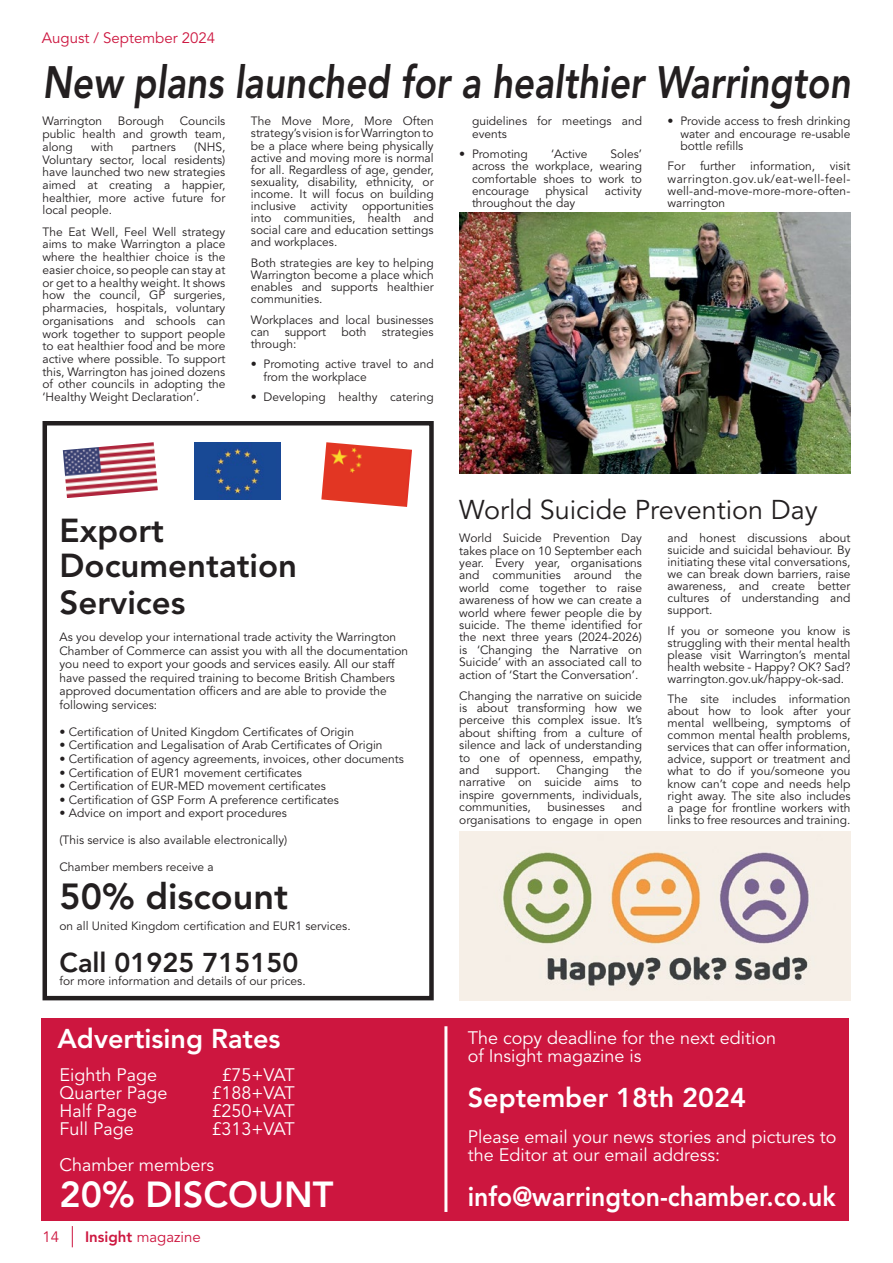
<style>
.page{position:relative;width:893px;height:1263px;background:#fff}
.page>*{position:absolute;margin:0;border:0;box-sizing:border-box;transform-origin:0 0}
.t1{font:italic 800 45px "Avenir LT Std";color:#231f20;scale:.82 1}
.t2{font:800 36px "Avenir LT Std";color:#fff}
.t3{font:800 36px "Avenir LT Std";color:#231f20}
.t4{font:800 33px/34.5px "Avenir LT Std";color:#231f20}
.t5{font:800 27px "Avenir LT Std";color:#fff}
.t6{font:800 27px "Avenir LT Std";color:#fff;scale:.92 1}
.t7{font:27px "Avenir LT Std";color:#231f20}
.t8{font:800 27px "Avenir LT Std";color:#231f20}
.t9{font:18px/18px "Avenir LT Std";color:#fff}
.t10{font:15px "Avenir LT Std";color:#cd163f}
.t11{font:12px/12.1px "Avenir LT Std";color:#231f20;text-align:justify}
.s1{font-weight:800}
</style>
<div class="page">
<svg style="left:72px;top:1226px;width:1px;height:21px"></svg>
<div style="left:43px;top:421px;width:391px;height:579px;border:4px solid #231f20"></div>
<div style="left:41px;top:1018px;width:808px;height:202px;background:#cd163f"></div>
<hr style="left:444px;top:1026px;width:3px;height:186px;background:#fff">
<img style="left:195px;top:442px;width:86px;height:58px">
<img style="left:321px;top:442px;width:91px;height:65px">
<img style="left:63px;top:442px;width:95px;height:56px">
<img style="left:459px;top:213px;width:391px;height:260px">
<img style="left:459px;top:831px;width:391px;height:169px">
<p class="t10" style="left:42px;top:29px;width:175px">August / September 2024</p>
<h1 class="t1" style="left:43px;top:55px;width:987px">New plans launched for a healthier Warrington</h1>
<p class="t11" style="left:43px;top:115px;width:61px">Warrington</p>
<p class="t11" style="left:118px;top:115px;width:48px">Borough</p>
<p class="t11" style="left:43px;top:115px;width:184px;line-height:12.8px;text-indent:137px">Councils public health and growth team, along</p>
<p class="t11" style="left:91px;top:141px;width:24px">with</p>
<p class="t11" style="left:132px;top:141px;width:45px">partners</p>
<p class="t11" style="left:43px;top:141px;width:184px;line-height:12.8px;text-indent:152px">(NHS, Voluntary sector, local residents) have launched two new strategies aimed at creating a happier, healthier, more active future for local people.</p>
<p class="t11" style="left:43px;top:225px;width:184px;line-height:12.8px">The Eat Well, Feel Well strategy aims to make Warrington a place where the healthier choice is the easier choice, so people can stay at or get to a healthy weight. It shows how the council, GP surgeries, pharmacies, hospitals, voluntary organisations and schools can work together to support people to eat healthier food and be more active where possible. To support this, Warrington has joined dozens of other councils in adopting the ‘Healthy Weight Declaration’.</p>
<p class="t11" style="left:251px;top:115px;width:184px">The Move More, More Often strategy’s vision is for Warrington to be a place where being physically active and moving more is normal for all. Regardless of age, gender, sexuality, disability, ethnicity, or income. It will focus on building inclusive activity opportunities into communities, health and social care and education settings and workplaces.</p>
<p class="t11" style="left:251px;top:257px;width:184px">Both strategies are key to helping Warrington become a place which enables and supports healthier communities.</p>
<p class="t11" style="left:251px;top:314px;width:184px">Workplaces and local businesses can</p>
<p class="t11" style="left:285px;top:326px;width:43px">support</p>
<p class="t11" style="left:341px;top:326px;width:27px">both</p>
<p class="t11" style="left:382px;top:326px;width:53px">strategies</p>
<p class="t11" style="left:251px;top:338px;width:47px">through:</p>
<p class="t11" style="left:264px;top:359px;width:172px;text-indent:-13px">• Promoting active travel to and from the workplace</p>
<p class="t11" style="left:251px;top:391px;width:184px">• Developing healthy catering</p>
<p class="t11" style="left:472px;top:115px;width:172px">guidelines for meetings and events</p>
<p class="t11" style="left:459px;top:148px;width:70px">• Promoting</p>
<p class="t11" style="left:551px;top:148px;width:38px">‘Active</p>
<p class="t11" style="left:472px;top:148px;width:172px;text-indent:139px">Soles’ across the workplace, wearing comfortable shoes to work to encourage</p>
<p class="t11" style="left:546px;top:185px;width:44px">physical</p>
<p class="t11" style="left:605px;top:185px;width:39px">activity</p>
<p class="t11" style="left:472px;top:197px;width:105px">throughout the day</p>
<p class="t11" style="left:680px;top:115px;width:172px;text-indent:-13px">• Provide access to fresh drinking water and encourage re-usable bottle refills</p>
<p class="t11" style="left:668px;top:161px;width:184px">For further information, visit warrington.gov.uk/eat-well-feel&shy;well-and-move-more-more-often&shy;warrington</p>
<h3 class="t4" style="left:60px;top:514px;width:239px">Export<br>Documentation</h3>
<h3 class="t4" style="left:60px;top:586px;width:127px">Services</h3>
<p class="t11" style="left:60px;top:631px;width:350px;line-height:13.5px;text-align:left">As you develop your international trade activity the Warrington Chamber of Commerce can assist you with all the documentation you need to export your goods and services easily. All our staff have passed the required training to become British Chambers approved documentation officers and are able to provide the following services:</p>
<p class="t11" style="left:60px;top:726px;width:296px">• Certification of United Kingdom Certificates of Origin</p>
<p class="t11" style="left:60px;top:740px;width:325px">• Certification and Legalisation of Arab Certificates of Origin</p>
<p class="t11" style="left:60px;top:753px;width:346px">• Certification of agency agreements, invoices, other documents</p>
<p class="t11" style="left:60px;top:767px;width:244px">• Certification of EUR1 movement certificates</p>
<p class="t11" style="left:60px;top:780px;width:268px">• Certification of EUR-MED movement certificates</p>
<p class="t11" style="left:60px;top:794px;width:281px">• Certification of GSP Form A preference certificates</p>
<p class="t11" style="left:60px;top:807px;width:229px">• Advice on import and export procedures</p>
<p class="t11" style="left:60px;top:834px;width:229px">(This service is also available electronically)</p>
<p class="t11" style="left:60px;top:861px;width:156px">Chamber members receive a</p>
<h2 class="t3" style="left:60px;top:875px;width:230px">50% discount</h2>
<p class="t11" style="left:60px;top:920px;width:293px">on all United Kingdom certification and EUR1 services.</p>
<h3 class="t8" style="left:60px;top:946px;width:240px">Call 01925 715150</h3>
<p class="t11" style="left:60px;top:975px;width:248px">for more information and details of our prices.</p>
<h3 class="t5" style="left:57px;top:1022px;width:225px">Advertising Rates</h3>
<h3 class="t9" style="left:59px;top:1066px;width:99px">Eighth Page</h3>
<h3 class="t9" style="left:221px;top:1066px;width:75px">£75+VAT</h3>
<h3 class="t9" style="left:59px;top:1084px;width:109px">Quarter Page</h3>
<h3 class="t9" style="left:211px;top:1084px;width:85px">£188+VAT</h3>
<h3 class="t9" style="left:59px;top:1102px;width:79px">Half Page</h3>
<h3 class="t9" style="left:211px;top:1102px;width:85px">£250+VAT</h3>
<h3 class="t9" style="left:59px;top:1120px;width:76px">Full Page</h3>
<h3 class="t9" style="left:59px;top:1111px;width:237px;line-height:36px;text-indent:152px">£313+VAT<br>Chamber members</h3>
<h2 class="t2" style="left:59px;top:1173px;width:275px">20% DISCOUNT</h2>
<p class="t10" style="left:43px;top:1228px;width:18px">14</p>
<p class="t10" style="left:85px;top:1228px;width:117px"><span class="s1">Insight</span> magazine</p>
<h3 class="t7" style="left:459px;top:494px;width:360px">World Suicide Prevention Day</h3>
<p class="t11" style="left:459px;top:532px;width:184px">World Suicide Prevention Day takes place on 10 September each year. Every year, organisations and communities around the world come together to raise awareness of how we can create a world where fewer people die by suicide. The theme identified for the next three years (2024-2026) is ‘Changing the Narrative on Suicide’ with an associated call to action of ‘Start the Conversation’.</p>
<p class="t11" style="left:459px;top:689px;width:184px">Changing the narrative on suicide is about transforming how we perceive this complex issue. It’s about shifting from a culture of silence and lack of understanding to one of openness, empathy, and</p>
<p class="t11" style="left:459px;top:764px;width:184px;text-indent:166px">the narrative on suicide aims to inspire governments, individuals, communities,</p>
<p class="t11" style="left:495px;top:764px;width:46px">support.</p>
<p class="t11" style="left:556px;top:764px;width:54px">Changing</p>
<p class="t11" style="left:459px;top:801px;width:184px;text-align:right">and<br>organisations to engage in open</p>
<p class="t11" style="left:548px;top:801px;width:59px">businesses</p>
<p class="t11" style="left:668px;top:532px;width:184px">and honest discussions about suicide and suicidal behaviour. By initiating these vital conversations, we can break down barriers, raise awareness, and create better cultures of understanding and support.</p>
<p class="t11" style="left:668px;top:625px;width:184px">If you or someone you know is struggling with their mental health please visit Warrington’s mental health website - Happy? OK? Sad? warrington.gov.uk/happy-ok-sad.</p>
<p class="t11" style="left:668px;top:693px;width:184px">The site includes information about how to look after your mental wellbeing, symptoms of common mental health problems, services that can offer information, advice, support or treatment and what to do if you/someone you know can’t cope and needs help right away. The site also includes a page for frontline workers with links to free resources and training.</p>
<h3 class="t9" style="left:468px;top:1029px;width:310px">The copy deadline for the next edition of Insight magazine is</h3>
<h3 class="t5" style="left:468px;top:1082px;width:280px">September 18th 2024</h3>
<h3 class="t9" style="left:468px;top:1128px;width:370px">Please email your news stories and pictures to the Editor at our email address:</h3>
<h3 class="t6" style="left:468px;top:1181px;width:402px">info@warrington-chamber.co.uk</h3>
</div>
